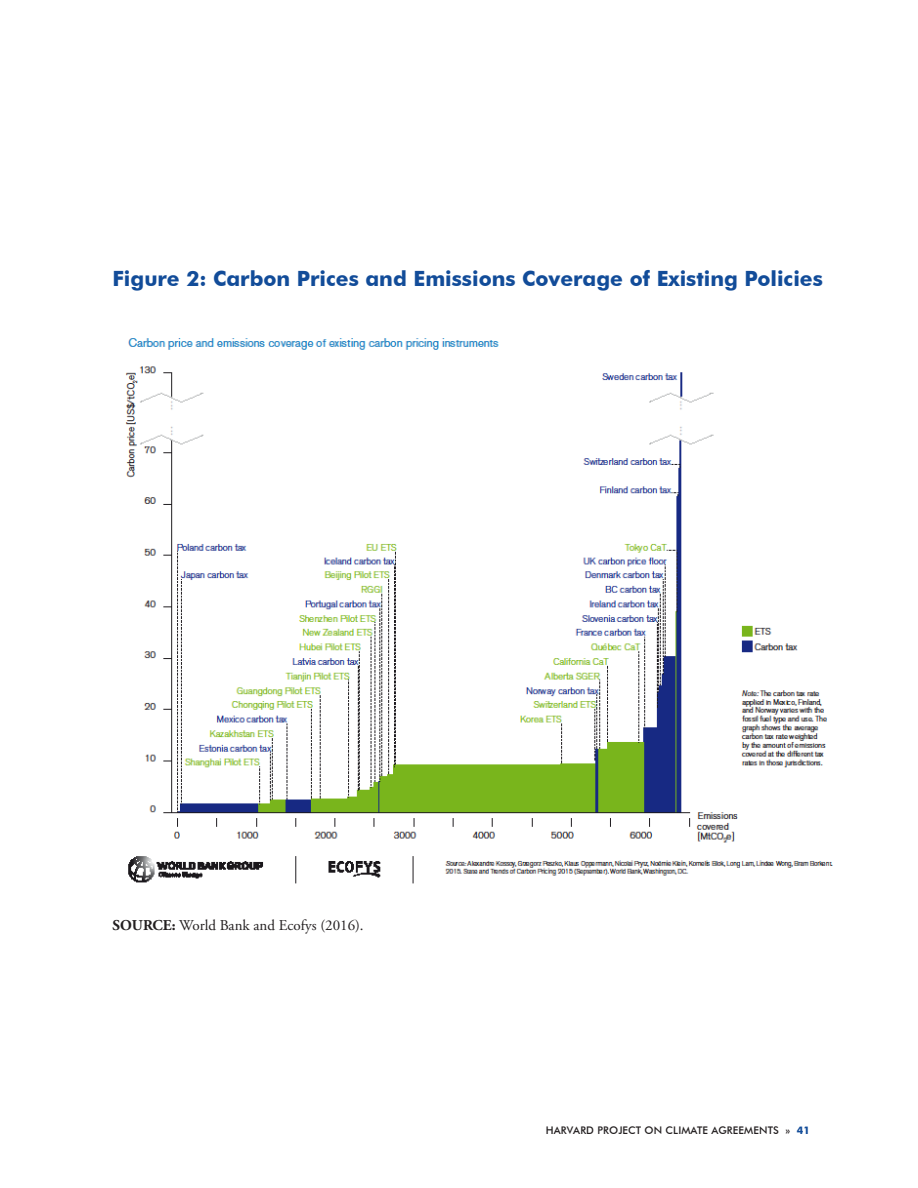
<style>
.page{position:relative;width:918px;height:1188px;background:#fff}
.page>*{position:absolute;margin:0;border:0;box-sizing:border-box;transform-origin:0 0}
.t1{font:700 21px "Futura BT";color:#124c99}
.t2{font:15px "Adobe Garamond Pro";color:#231f20}
.t3{font:500 10.5px "Futura BT";letter-spacing:.01em;color:#231f20}
.s1{font-weight:700}
.s2{font-weight:700;color:#124c99}
</style>
<div class="page">
<img style="left:125px;top:338px;width:708px;height:546px">
<p class="t1" style="left:112px;top:266px;width:712px">Figure 2: Carbon Prices and Emissions Coverage of Existing Policies</p>
<p class="t2" style="left:112px;top:916px;width:253px"><span class="s1">SOURCE:</span> World Bank and Ecofys (2016).</p>
<p class="t3" style="left:546px;top:1124px;width:266px">HARVARD PROJECT ON CLIMATE AGREEMENTS » <span class="s2">41</span></p>
</div>
